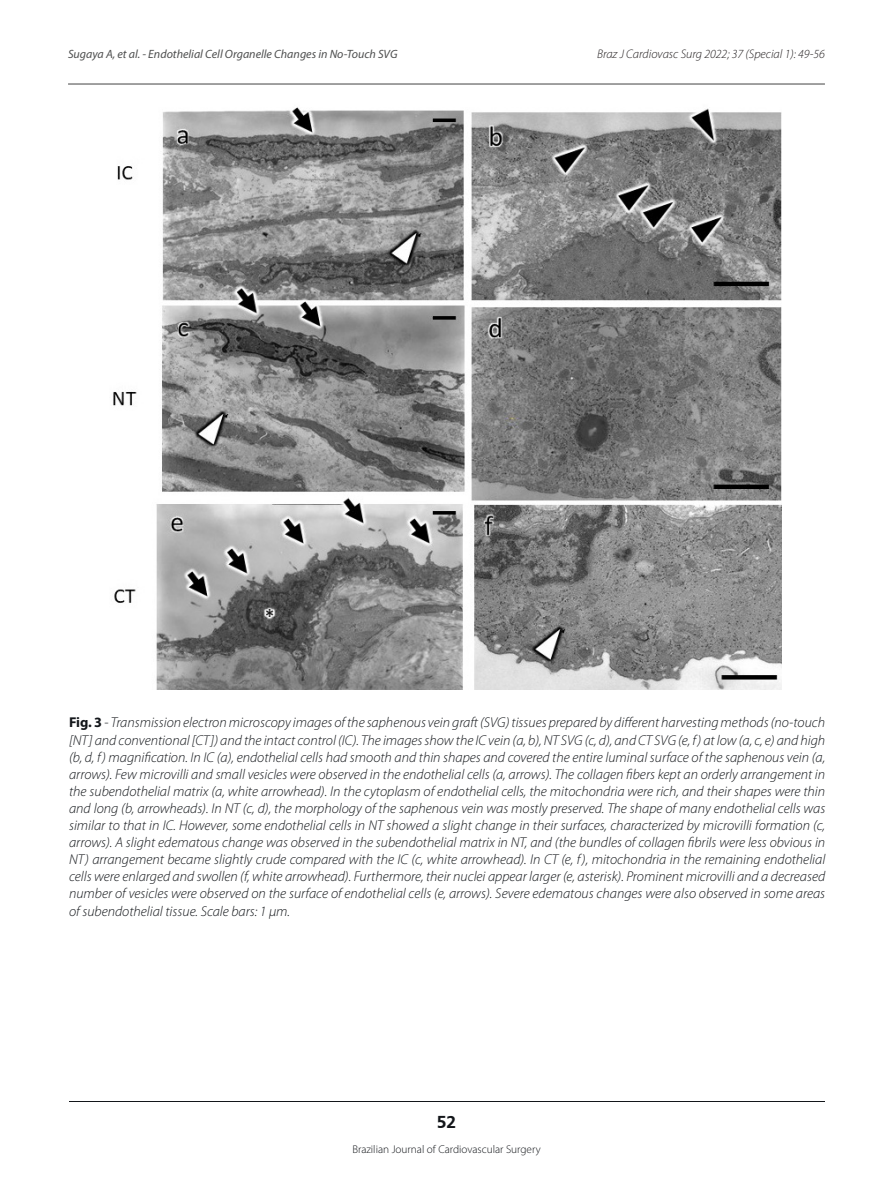
<style>
.page{position:relative;width:893px;height:1191px;background:#fff}
.page>*{position:absolute;margin:0;border:0;box-sizing:border-box;transform-origin:0 0}
.t1{font:700 18px "Frutiger";color:#13161a}
.Texto__s{font:italic 300 14.25px/17.1px "Myriad Pro";color:#13161a;text-align:justify}
.t2{font:italic 300 12.45px "Myriad Pro";color:#231f20}
.t3{font:italic 12px "Myriad Pro";color:#4e4f4f}
.t4{font:300 11.25px "Myriad Pro";color:#13161a}
.s1{font-weight:700;font-style:normal}
.s2{font-style:normal}
</style>
<div class="page">
<hr style="left:69px;top:1100px;width:755px;height:1px;background:#13161a">
<hr style="left:68px;top:83px;width:757px;height:2px;background:#4e4f4f">
<img style="left:113px;top:107px;width:668px;height:582px">
<p class="t3" style="left:68px;top:46px;width:331px">Sugaya A, et al. - Endothelial Cell Organelle Changes in No-Touch SVG</p>
<p class="t2" style="left:597px;top:47px;width:229px">Braz J Cardiovasc Surg 2022; 37 (Special 1): 49-56</p>
<p class="Texto__s" style="left:69px;top:714px;width:758px"><span class="s1">Fig. 3</span> <span class="s2">-</span> Transmission electron microscopy images of the saphenous vein graft (SVG) tissues prepared by different harvesting methods (no-touch [NT] and conventional [CT]) and the intact control (IC). The images show the IC vein (a, b), NT SVG (c, d), and CT SVG (e, f) at low (a, c, e) and high (b, d, f) magnification. In IC (a), endothelial cells had smooth and thin shapes and covered the entire luminal surface of the saphenous vein (a, arrows). Few microvilli and small vesicles were observed in the endothelial cells (a, arrows). The collagen fibers kept an orderly arrangement in the subendothelial matrix (a, white arrowhead). In the cytoplasm of endothelial cells, the mitochondria were rich, and their shapes were thin and long (b, arrowheads). In NT (c, d), the morphology of the saphenous vein was mostly preserved. The shape of many endothelial cells was similar to that in IC. However, some endothelial cells in NT showed a slight change in their surfaces, characterized by microvilli formation (c, arrows). A slight edematous change was observed in the subendothelial matrix in NT, and (the bundles of collagen fibrils were less obvious in NT) arrangement became slightly crude compared with the IC (c, white arrowhead). In CT (e, f), mitochondria in the remaining endothelial cells were enlarged and swollen (f, white arrowhead). Furthermore, their nuclei appear larger (e, asterisk). Prominent microvilli and a decreased number of vesicles were observed on the surface of endothelial cells (e, arrows). Severe edematous changes were also observed in some areas of subendothelial tissue. Scale bars: 1 µm.</p>
<p class="t1" style="left:437px;top:1111px;width:21px">52</p>
<p class="t4" style="left:352px;top:1142px;width:190px">Brazilian Journal of Cardiovascular Surgery</p>
</div>
